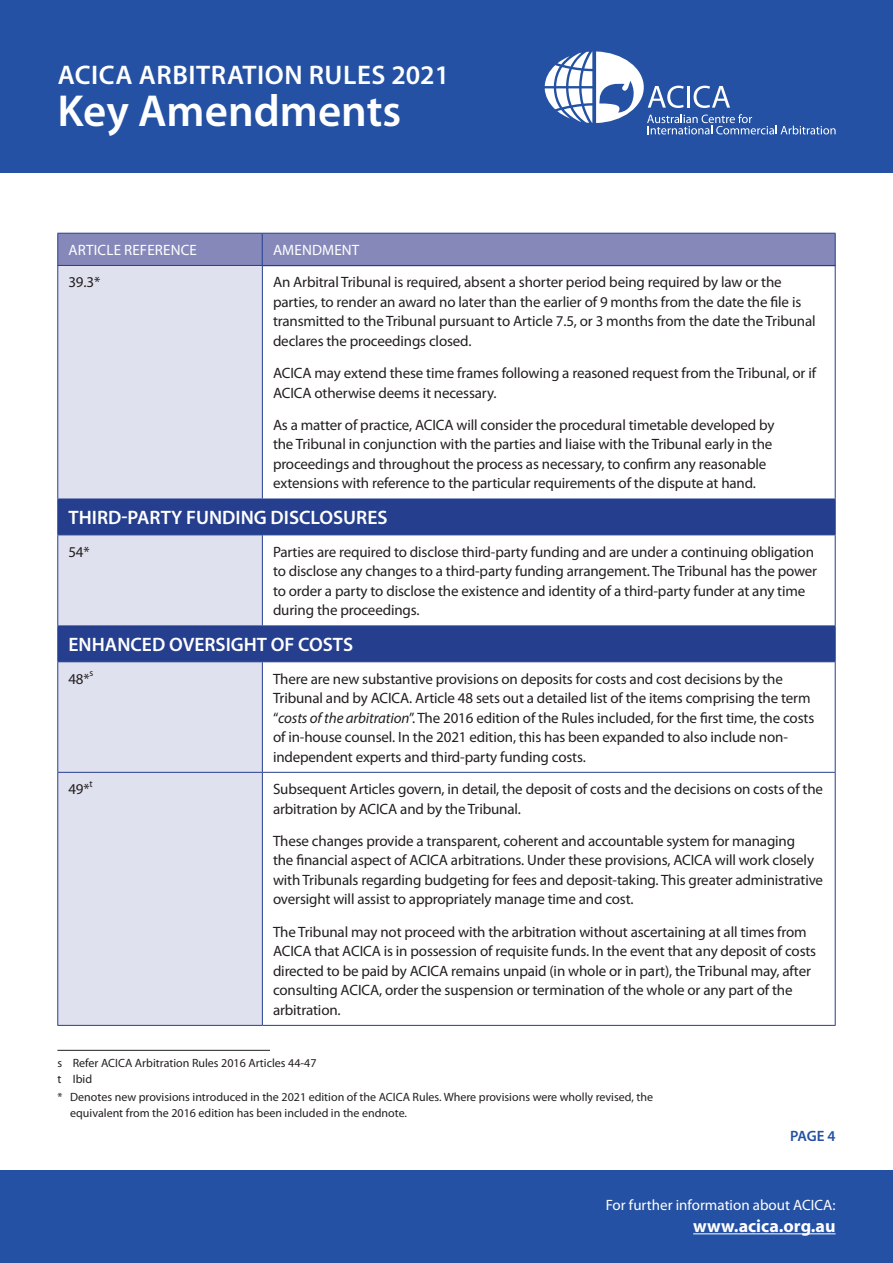
<style>
.page{position:relative;width:893px;height:1263px;background:#fff}
.page>*{position:absolute;margin:0;border:0;box-sizing:border-box;transform-origin:0 0}
.First_para{font:600 45px "Myriad Pro";color:#fff}
.First_para-2{font:600 27px "Myriad Pro";letter-spacing:.02em;color:#fff}
.Table_Heading{font:600 19.5px "Myriad Pro";color:#fff}
.t1{font:700 18px "Myriad Pro";color:#fff}
.Body_Text{font:15px/19.5px "Myriad Pro";letter-spacing:-.01em;color:#231f20}
.Body_Text-2{font:15px "Myriad Pro";letter-spacing:.005em;color:#fff}
.First_para-3{font:600 15px "Myriad Pro";color:#2451a3}
.Footnote_text{font:12px/16.5px "Myriad Pro";color:#231f20}
.Body_Text-3{font:9.75px "Myriad Pro";color:#231f20}
.s1{font-style:italic}
</style>
<div class="page">
<div style="left:0;top:0;width:893px;height:172px;background:#2451a3"></div>
<div style="left:0;top:1170px;width:893px;height:93px;background:#2451a3"></div>
<hr style="left:693px;top:1233px;width:143px;height:1px;background:#fff">
<svg style="left:545px;top:51px;width:291px;height:83px"></svg>
<div style="left:58px;top:234px;width:777px;height:31px;background:#8688ba"></div>
<hr style="left:57px;top:233px;width:205px;height:1px;background:#253f8e">
<hr style="left:57px;top:234px;width:1px;height:31px;background:#253f8e">
<hr style="left:262px;top:233px;width:574px;height:1px;background:#253f8e">
<hr style="left:262px;top:234px;width:1px;height:31px;background:#253f8e">
<hr style="left:835px;top:234px;width:1px;height:31px;background:#253f8e">
<div style="left:58px;top:266px;width:204px;height:759px;background:#e0e1ee"></div>
<svg style="left:58px;top:500px;width:777px;height:161px"></svg>
<hr style="left:57px;top:265px;width:205px;height:1px;background:#253f8e">
<hr style="left:57px;top:266px;width:1px;height:233px;background:#253f8e">
<hr style="left:262px;top:265px;width:574px;height:1px;background:#253f8e">
<hr style="left:262px;top:266px;width:1px;height:233px;background:#253f8e">
<hr style="left:835px;top:266px;width:1px;height:233px;background:#253f8e">
<hr style="left:57px;top:499px;width:205px;height:1px;background:#253f8e">
<hr style="left:57px;top:499px;width:1px;height:35px;background:#253f8e">
<hr style="left:262px;top:499px;width:574px;height:1px;background:#253f8e">
<hr style="left:835px;top:499px;width:1px;height:35px;background:#253f8e">
<hr style="left:57px;top:534px;width:205px;height:1px;background:#253f8e">
<hr style="left:57px;top:535px;width:1px;height:90px;background:#253f8e">
<hr style="left:262px;top:534px;width:574px;height:1px;background:#253f8e">
<hr style="left:262px;top:535px;width:1px;height:90px;background:#253f8e">
<hr style="left:835px;top:535px;width:1px;height:90px;background:#253f8e">
<hr style="left:57px;top:625px;width:205px;height:1px;background:#253f8e">
<hr style="left:57px;top:626px;width:1px;height:35px;background:#253f8e">
<hr style="left:262px;top:625px;width:574px;height:1px;background:#253f8e">
<hr style="left:835px;top:626px;width:1px;height:35px;background:#253f8e">
<hr style="left:57px;top:661px;width:205px;height:1px;background:#253f8e">
<hr style="left:57px;top:662px;width:1px;height:110px;background:#253f8e">
<hr style="left:262px;top:661px;width:574px;height:1px;background:#253f8e">
<hr style="left:262px;top:662px;width:1px;height:110px;background:#253f8e">
<hr style="left:835px;top:662px;width:1px;height:110px;background:#253f8e">
<hr style="left:57px;top:772px;width:205px;height:1px;background:#253f8e">
<hr style="left:57px;top:773px;width:1px;height:252px;background:#253f8e">
<hr style="left:262px;top:772px;width:574px;height:1px;background:#253f8e">
<hr style="left:262px;top:773px;width:1px;height:252px;background:#253f8e">
<hr style="left:835px;top:773px;width:1px;height:252px;background:#253f8e">
<hr style="left:57px;top:1025px;width:205px;height:1px;background:#253f8e">
<hr style="left:262px;top:1025px;width:574px;height:1px;background:#253f8e">
<hr style="left:57px;top:1050px;width:213px;height:1px;background:#231f20">
<p class="First_para-2" style="left:58px;top:60px;width:393px">ACICA ARBITRATION RULES 2021</p>
<p class="First_para" style="left:57px;top:86px;width:345px">Key Amendments</p>
<p class="Body_Text-2" style="left:69px;top:242px;width:130px">ARTICLE REFERENCE</p>
<p class="Body_Text-2" style="left:273px;top:242px;width:88px">AMENDMENT</p>
<p class="Body_Text" style="left:68px;top:273px;width:33px">39.3*</p>
<p class="Body_Text" style="left:273px;top:273px;width:544px">An Arbitral Tribunal is required, absent a shorter period being required by law or the parties, to render an award no later than the earlier of 9 months from the date the file is transmitted to the Tribunal pursuant to Article 7.5, or 3 months from the date the Tribunal declares the proceedings closed.</p>
<p class="Body_Text" style="left:273px;top:364px;width:545px">ACICA may extend these time frames following a reasoned request from the Tribunal, or if<br>ACICA otherwise deems it necessary.</p>
<p class="Body_Text" style="left:273px;top:415px;width:503px">As a matter of practice, ACICA will consider the procedural timetable developed by the Tribunal in conjunction with the parties and liaise with the Tribunal early in the proceedings and throughout the process as necessary, to confirm any reasonable extensions with reference to the particular requirements of the dispute at hand.</p>
<p class="Table_Heading" style="left:69px;top:507px;width:320px">THIRD-PARTY FUNDING DISCLOSURES</p>
<p class="Body_Text" style="left:68px;top:542px;width:23px">54*</p>
<p class="Body_Text" style="left:273px;top:542px;width:546px">Parties are required to disclose third-party funding and are under a continuing obligation to disclose any changes to a third-party funding arrangement. The Tribunal has the power to order a party to disclose the existence and identity of a third-party funder at any time during the proceedings.</p>
<p class="Table_Heading" style="left:69px;top:634px;width:286px">ENHANCED OVERSIGHT OF COSTS</p>
<p class="Body_Text" style="left:68px;top:669px;width:23px">48*</p>
<p class="Body_Text-3" style="left:90px;top:668px;width:5px">s</p>
<p class="Body_Text" style="left:273px;top:669px;width:543px">There are new substantive provisions on deposits for costs and cost decisions by the Tribunal and by ACICA. Article 48 sets out a detailed list of the items comprising the term “<span class="s1">costs of the arbitration</span>”. The 2016 edition of the Rules included, for the first time, the costs of in-house counsel. In the 2021 edition, this has been expanded to also include non&shy;independent experts and third-party funding costs.</p>
<p class="Body_Text" style="left:68px;top:780px;width:23px">49*</p>
<p class="Body_Text-3" style="left:90px;top:778px;width:5px">t</p>
<p class="Body_Text" style="left:273px;top:780px;width:552px">Subsequent Articles govern, in detail, the deposit of costs and the decisions on costs of the arbitration by ACICA and by the Tribunal.</p>
<p class="Body_Text" style="left:273px;top:831px;width:552px">These changes provide a transparent, coherent and accountable system for managing<br>the financial aspect of ACICA arbitrations. Under these provisions, ACICA will work closely with Tribunals regarding budgeting for fees and deposit-taking. This greater administrative oversight will assist to appropriately manage time and cost.</p>
<p class="Body_Text" style="left:273px;top:922px;width:545px">The Tribunal may not proceed with the arbitration without ascertaining at all times from ACICA that ACICA is in possession of requisite funds. In the event that any deposit of costs directed to be paid by ACICA remains unpaid (in whole or in part), the Tribunal may, after consulting ACICA, order the suspension or termination of the whole or any part of the arbitration.</p>
<p class="Footnote_text" style="left:57px;top:1055px;width:261px">s Refer ACICA Arbitration Rules 2016 Articles 44-47</p>
<p class="Footnote_text" style="left:57px;top:1071px;width:36px">t Ibid</p>
<p class="Footnote_text" style="left:70px;top:1089px;width:584px;text-indent:-13px">* Denotes new provisions introduced in the 2021 edition of the ACICA Rules. Where provisions were wholly revised, the equivalent from the 2016 edition has been included in the endnote.</p>
<p class="First_para-3" style="left:790px;top:1128px;width:47px">PAGE 4</p>
<p class="Body_Text-2" style="left:606px;top:1197px;width:231px">For further information about ACICA:</p>
<p class="t1" style="left:693px;top:1214px;width:144px">www.acica.org.au</p>
</div>
